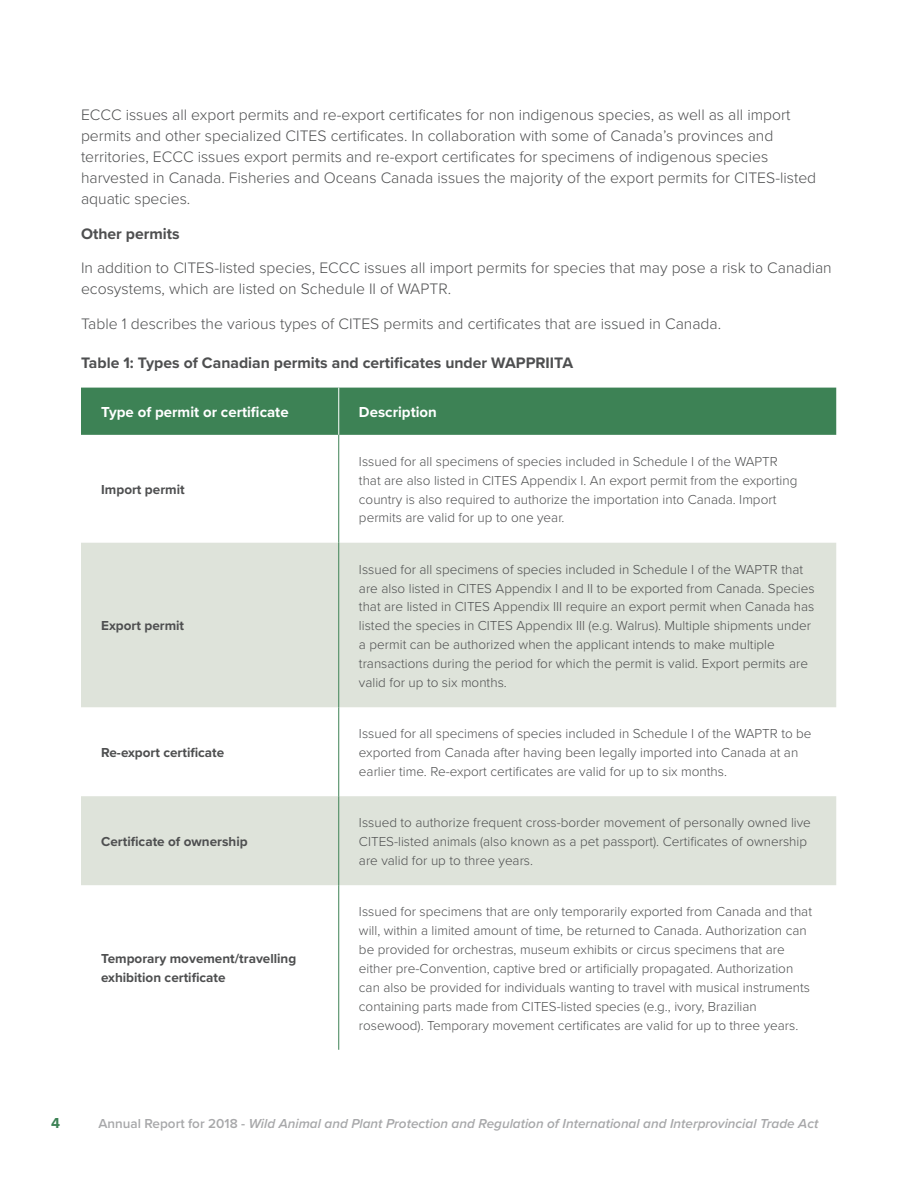
<style>
.page{position:relative;width:918px;height:1188px;background:#fff}
.page>*{position:absolute;margin:0;border:0;box-sizing:border-box;transform-origin:0 0}
.Body_Text{font:300 15.75px/21px "Proxima Nova";color:#4e4f50}
.Table___figureTitle{font:700 15.75px "Proxima Nova";color:#4e4f50}
.Body_Text-2{font:700 15.75px "Proxima Nova";color:#4e4f50}
.Table_title{font:700 15px "Proxima Nova";color:#fff}
.t1{font:700 15px "Proxima Nova";color:#3d8255}
.Table_text{font:300 13.5px/18.9px "Proxima Nova";color:#4e4f50}
.Table_text_bold{font:700 13.5px/18.9px "Proxima Nova";color:#4e4f50}
.t2{font:italic 600 13.5px "Proxima Nova";color:#717275}
.s1{font-style:normal}
</style>
<div class="page">
<div style="left:81px;top:388px;width:755px;height:47px;background:#3d8255"></div>
<svg style="left:81px;top:543px;width:755px;height:342px;fill:#dee3da"></svg>
<hr style="left:338px;top:388px;width:1px;height:47px;background:#fff">
<hr style="left:338px;top:435px;width:1px;height:108px;background:#3d8255">
<hr style="left:338px;top:543px;width:1px;height:164px;background:#3d8255">
<hr style="left:338px;top:707px;width:1px;height:89px;background:#3d8255">
<hr style="left:338px;top:796px;width:1px;height:89px;background:#3d8255">
<hr style="left:338px;top:885px;width:1px;height:165px;background:#3d8255">
<p class="Body_Text" style="left:81px;top:104px;width:737px">ECCC issues all export permits and re-export certificates for non indigenous species, as well as all import permits and other specialized CITES certificates. In collaboration with some of Canada’s provinces and territories, ECCC issues export permits and re-export certificates for specimens of indigenous species harvested in Canada. Fisheries and Oceans Canada issues the majority of the export permits for CITES-listed aquatic species.</p>
<p class="Body_Text-2" style="left:81px;top:222px;width:100px">Other permits</p>
<p class="Body_Text" style="left:81px;top:257px;width:752px">In addition to CITES-listed species, ECCC issues all import permits for species that may pose a risk to Canadian ecosystems, which are listed on Schedule II of WAPTR.</p>
<p class="Body_Text" style="left:81px;top:312px;width:642px">Table 1 describes the various types of CITES permits and certificates that are issued in Canada.</p>
<p class="Table___figureTitle" style="left:81px;top:351px;width:494px">Table 1: Types of Canadian permits and certificates under WAPPRIITA</p>
<p class="Table_title" style="left:101px;top:401px;width:189px">Type of permit or certificate</p>
<p class="Table_title" style="left:359px;top:401px;width:79px">Description</p>
<p class="Table_text_bold" style="left:101px;top:480px;width:85px">Import permit</p>
<p class="Table_text_bold" style="left:101px;top:616px;width:84px">Export permit</p>
<p class="Table_text_bold" style="left:101px;top:743px;width:125px">Re-export certificate</p>
<p class="Table_text_bold" style="left:101px;top:832px;width:148px">Certificate of ownership</p>
<p class="Table_text_bold" style="left:101px;top:949px;width:197px">Temporary movement/travelling exhibition certificate</p>
<p class="Table_text" style="left:359px;top:451px;width:440px">Issued for all specimens of species included in Schedule I of the WAPTR that are also listed in CITES Appendix I. An export permit from the exporting country is also required to authorize the importation into Canada. Import permits are valid for up to one year.</p>
<p class="Table_text" style="left:359px;top:559px;width:457px">Issued for all specimens of species included in Schedule I of the WAPTR that are also listed in CITES Appendix I and II to be exported from Canada. Species that are listed in CITES Appendix III require an export permit when Canada has listed the species in CITES Appendix III (e.g. Walrus). Multiple shipments under a permit can be authorized when the applicant intends to make multiple transactions during the period for which the permit is valid. Export permits are valid for up to six months.</p>
<p class="Table_text" style="left:359px;top:723px;width:454px">Issued for all specimens of species included in Schedule I of the WAPTR to be exported from Canada after having been legally imported into Canada at an earlier time. Re-export certificates are valid for up to six months.</p>
<p class="Table_text" style="left:359px;top:812px;width:453px">Issued to authorize frequent cross-border movement of personally owned live<br>CITES-listed animals (also known as a pet passport). Certificates of ownership are valid for up to three years.</p>
<p class="Table_text" style="left:359px;top:901px;width:455px">Issued for specimens that are only temporarily exported from Canada and that will, within a limited amount of time, be returned to Canada. Authorization can be provided for orchestras, museum exhibits or circus specimens that are either pre-Convention, captive bred or artificially propagated. Authorization can also be provided for individuals wanting to travel with musical instruments containing parts made from CITES-listed species (e.g., ivory, Brazilian rosewood). Temporary movement certificates are valid for up to three years.</p>
<p class="t1" style="left:51px;top:1112px;width:10px">4</p>
<p class="t2" style="left:99px;top:1114px;width:721px"><span class="s1">Annual Report for 2018 -</span> Wild Animal and Plant Protection and Regulation of International and Interprovincial Trade Act</p>
</div>
